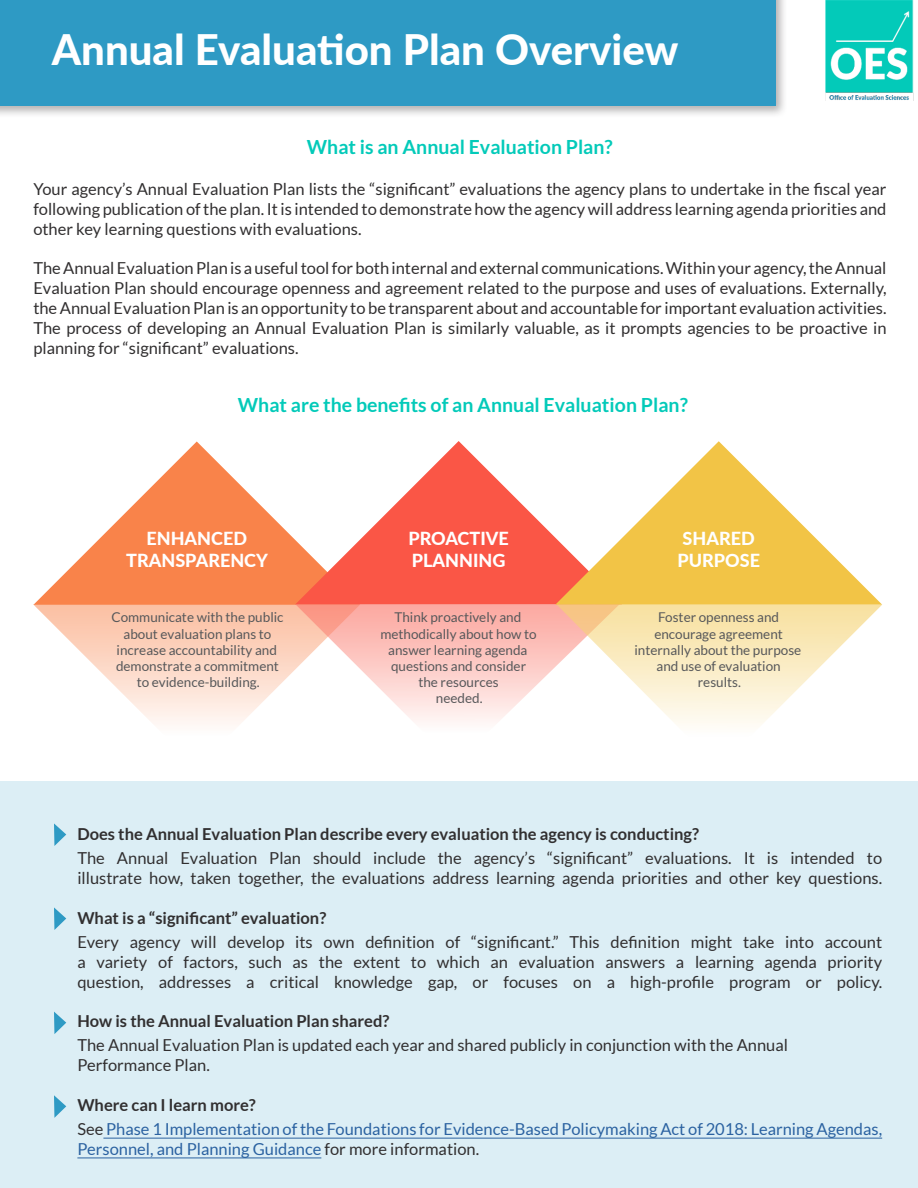
<style>
.page{position:relative;width:918px;height:1188px;background:#fff}
.page>*{position:absolute;margin:0;border:0;box-sizing:border-box;transform-origin:0 0}
.t1{font:800 42px "Lato";color:#fff}
.t2{font:700 19.5px "Lato";color:#03cab9}
.t3{font:800 18px/21.6px "Lato";color:#fff;text-align:center}
.t4{font:16.5px/19.8px "Lato";color:#312f30;text-align:justify}
.t5{font:700 16.5px "Lato";color:#312f30}
.t6{font:16.5px/19.8px "Lato";color:#2b62a1}
.t7{font:13.5px/16.2px "Lato";color:#57585a;text-align:center}
.s1{color:#312f30}
</style>
<div class="page">
<div style="left:0;top:781px;width:918px;height:407px;background:#dceef5"></div>
<img style="left:825px;top:0;width:89px;height:100px">
<div style="left:0;top:0;width:788px;height:118px;background:#231f20;opacity:.35"></div>
<div style="left:0;top:0;width:776px;height:106px;background:#2e9ac4"></div>
<svg style="left:33px;top:441px;width:262px;height:164px;fill:#f9834a"></svg>
<svg style="left:34px;top:605px;width:261px;height:120px"></svg>
<svg style="left:295px;top:441px;width:260px;height:163px;fill:#fa5646"></svg>
<svg style="left:295px;top:604px;width:262px;height:118px"></svg>
<svg style="left:555px;top:441px;width:327px;height:164px;fill:#f8c446"></svg>
<svg style="left:557px;top:605px;width:325px;height:120px"></svg>
<hr style="left:103px;top:1138px;width:779px;height:1px;background:#2b62a1">
<hr style="left:77px;top:1157px;width:244px;height:1px;background:#2b62a1">
<svg style="left:54px;top:823px;width:12px;height:23px"></svg>
<svg style="left:54px;top:907px;width:12px;height:23px"></svg>
<svg style="left:54px;top:1012px;width:12px;height:22px"></svg>
<svg style="left:54px;top:1095px;width:12px;height:23px"></svg>
<p class="t1" style="left:52px;top:19px;width:628px">Annual Evaluation Plan Overview</p>
<p class="t2" style="left:307px;top:136px;width:307px">What is an Annual Evaluation Plan?</p>
<p class="t4" style="left:33px;top:179px;width:855px">Your agency’s Annual Evaluation Plan lists the “significant” evaluations the agency plans to undertake in the fiscal year following publication of the plan. It is intended to demonstrate how the agency will address learning agenda priorities and other key learning questions with evaluations.</p>
<p class="t4" style="left:33px;top:258px;width:855px">The Annual Evaluation Plan is a useful tool for both internal and external communications. Within your agency, the Annual Evaluation Plan should encourage openness and agreement related to the purpose and uses of evaluations. Externally, the Annual Evaluation Plan is an opportunity to be transparent about and accountable for important evaluation activities.<br>The process of developing an Annual Evaluation Plan is similarly valuable, as it prompts agencies to be proactive in planning for “significant” evaluations.</p>
<p class="t2" style="left:238px;top:394px;width:451px">What are the benefits of an Annual Evaluation Plan?</p>
<p class="t3" style="left:126px;top:527px;width:143px">ENHANCED<br>TRANSPARENCY</p>
<p class="t7" style="left:111px;top:609px;width:174px">Communicate with the public about evaluation plans to increase accountability and demonstrate a commitment to evidence-building.</p>
<p class="t3" style="left:408px;top:527px;width:102px">PROACTIVE</p>
<p class="t3" style="left:412px;top:549px;width:95px">PLANNING</p>
<p class="t7" style="left:380px;top:609px;width:158px">Think proactively and methodically about how to answer learning agenda questions and consider the resources<br>needed.</p>
<p class="t3" style="left:677px;top:527px;width:84px;text-align:left">SHARED<br>PURPOSE</p>
<p class="t7" style="left:634px;top:609px;width:168px">Foster openness and encourage agreement internally about the purpose and use of evaluation results.</p>
<p class="t5" style="left:77px;top:824px;width:623px">Does the Annual Evaluation Plan describe every evaluation the agency is conducting?</p>
<p class="t4" style="left:77px;top:848px;width:806px">The Annual Evaluation Plan should include the agency’s “significant” evaluations. It is intended to illustrate how, taken together, the evaluations address learning agenda priorities and other key questions.</p>
<p class="t5" style="left:77px;top:908px;width:250px">What is a “significant” evaluation?</p>
<p class="t4" style="left:77px;top:932px;width:806px">Every agency will develop its own definition of “significant.” This definition might take into account a variety of factors, such as the extent to which an evaluation answers a learning agenda priority question, addresses a critical knowledge gap, or focuses on a high-profile program or policy.</p>
<p class="t5" style="left:77px;top:1012px;width:313px">How is the Annual Evaluation Plan shared?</p>
<p class="t4" style="left:77px;top:1035px;width:712px">The Annual Evaluation Plan is updated each year and shared publicly in conjunction with the Annual<br>Performance Plan.</p>
<p class="t5" style="left:77px;top:1095px;width:180px">Where can I learn more?</p>
<p class="t6" style="left:77px;top:1119px;width:806px"><span class="s1">See</span> Phase 1 Implementation of the Foundations for Evidence-Based Policymaking Act of 2018: Learning Agendas,<br>Personnel, and Planning Guidance <span class="s1">for more information.</span></p>
</div>
